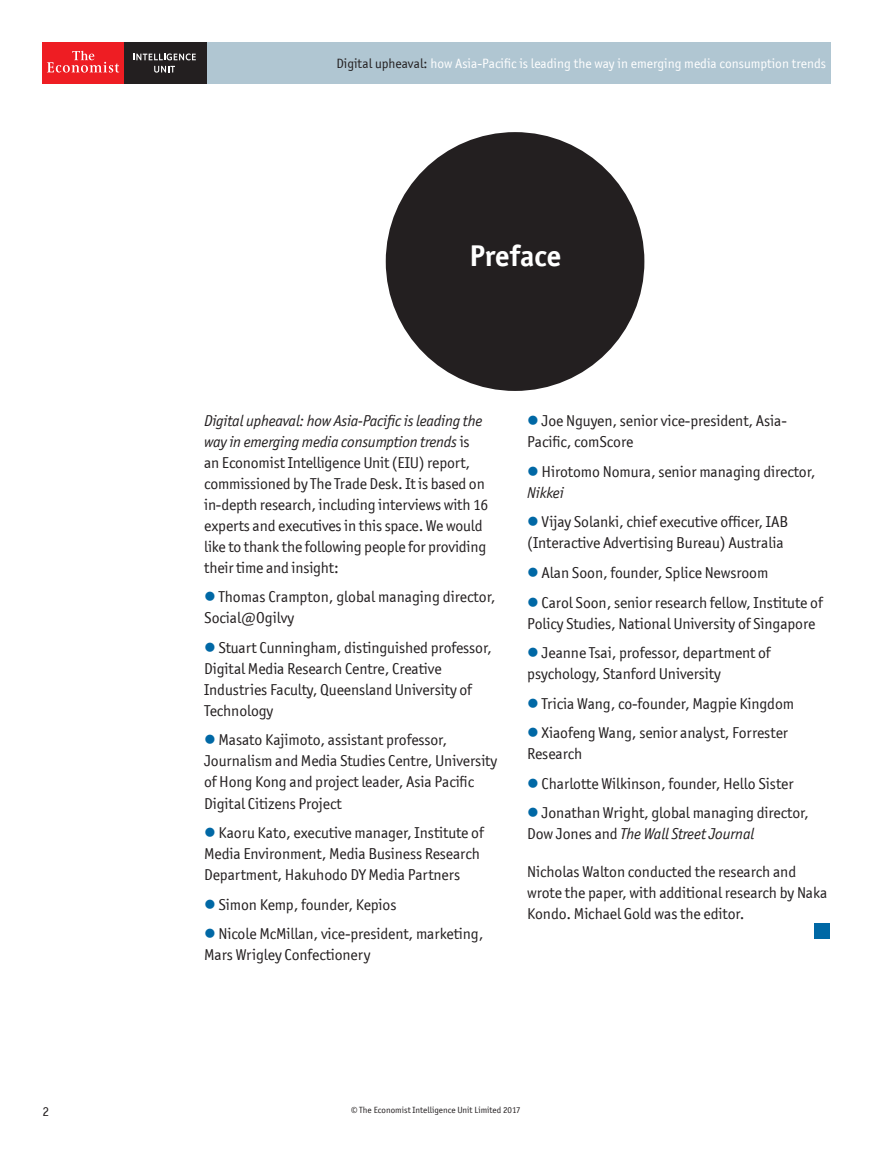
<style>
.page{position:relative;width:893px;height:1149px;background:#fff}
.page>*{position:absolute;margin:0;border:0;box-sizing:border-box;transform-origin:0 0}
.t1{font:700 30px "Officina San ITC";color:#fff}
.t2{font:15.75px/21px "Officina San ITC";letter-spacing:-.005em;color:#231f20}
.t3{font:13.5px "Officina San ITC";color:#fff}
.t4{font:13.5px "Officina San ITC";color:#231f20}
.t5{font:9px "Officina San ITC";color:#231f20}
.s1{color:#231f20}
.s2{font-style:italic}
.s3{color:#0068a5}
</style>
<div class="page">
<div style="left:43px;top:43px;width:787px;height:41px;background:#b0c6d2"></div>
<div style="left:42px;top:43px;width:82px;height:41px;background:#ee1d23"></div>
<svg style="left:47px;top:51px;width:72px;height:21px"></svg>
<div style="left:124px;top:43px;width:82px;height:41px;background:#231f20"></div>
<svg style="left:133px;top:53px;width:63px;height:7px"></svg>
<svg style="left:154px;top:66px;width:21px;height:7px"></svg>
<div style="left:386px;top:132px;width:258px;height:259px;background:#231f20;border-radius:50%"></div>
<div style="left:814px;top:923px;width:15px;height:15px;background:#0068a5"></div>
<p class="t3" style="left:336px;top:56px;width:491px"><span class="s1">Digital upheaval:</span> how Asia-Pacific is leading the way in emerging media consumption trends</p>
<h1 class="t1" style="left:469px;top:237px;width:93px">Preface</h1>
<p class="t2" style="left:204px;top:410px;width:286px"><span class="s2">Digital upheaval: how Asia-Pacific is leading the way in emerging media consumption trends</span> is an Economist Intelligence Unit (EIU) report, commissioned by The Trade Desk. It is based on in-depth research, including interviews with 16 experts and executives in this space. We would like to thank the following people for providing their time and insight:</p>
<p class="t2" style="left:204px;top:586px;width:293px"><span class="s3">●</span> Thomas Crampton, global managing director,<br>Social@Ogilvy</p>
<p class="t2" style="left:204px;top:636px;width:289px"><span class="s3">●</span> Stuart Cunningham, distinguished professor, Digital Media Research Centre, Creative Industries Faculty, Queensland University of Technology</p>
<p class="t2" style="left:204px;top:729px;width:295px"><span class="s3">●</span> Masato Kajimoto, assistant professor, Journalism and Media Studies Centre, University of Hong Kong and project leader, Asia Pacific Digital Citizens Project</p>
<p class="t2" style="left:204px;top:821px;width:281px"><span class="s3">●</span> Kaoru Kato, executive manager, Institute of<br>Media Environment, Media Business Research<br>Department, Hakuhodo DY Media Partners</p>
<p class="t2" style="left:204px;top:893px;width:194px"><span class="s3">●</span> Simon Kemp, founder, Kepios</p>
<p class="t2" style="left:204px;top:922px;width:281px"><span class="s3">●</span> Nicole McMillan, vice-president, marketing,<br>Mars Wrigley Confectionery</p>
<p class="t2" style="left:527px;top:410px;width:261px"><span class="s3">●</span> Joe Nguyen, senior vice-president, Asia-<br>Pacific, comScore</p>
<p class="t2" style="left:527px;top:461px;width:290px"><span class="s3">●</span> Hirotomo Nomura, senior managing director,<br><span class="s2">Nikkei</span></p>
<p class="t2" style="left:527px;top:511px;width:262px"><span class="s3">●</span> Vijay Solanki, chief executive officer, IAB (Interactive Advertising Bureau) Australia</p>
<p class="t2" style="left:527px;top:562px;width:243px"><span class="s3">●</span> Alan Soon, founder, Splice Newsroom</p>
<p class="t2" style="left:527px;top:591px;width:297px"><span class="s3">●</span> Carol Soon, senior research fellow, Institute of<br>Policy Studies, National University of Singapore</p>
<p class="t2" style="left:527px;top:642px;width:245px"><span class="s3">●</span> Jeanne Tsai, professor, department of psychology, Stanford University</p>
<p class="t2" style="left:527px;top:692px;width:268px"><span class="s3">●</span> Tricia Wang, co-founder, Magpie Kingdom</p>
<p class="t2" style="left:527px;top:722px;width:262px"><span class="s3">●</span> Xiaofeng Wang, senior analyst, Forrester<br>Research</p>
<p class="t2" style="left:527px;top:772px;width:268px"><span class="s3">●</span> Charlotte Wilkinson, founder, Hello Sister</p>
<p class="t2" style="left:527px;top:802px;width:283px"><span class="s3">●</span> Jonathan Wright, global managing director,<br>Dow Jones and <span class="s2">The Wall Street Journal</span></p>
<p class="t2" style="left:527px;top:861px;width:302px">Nicholas Walton conducted the research and wrote the paper, with additional research by Naka<br>Kondo. Michael Gold was the editor.</p>
<p class="t4" style="left:43px;top:1103px;width:8px">2</p>
<p class="t5" style="left:351px;top:1104px;width:171px">© The Economist Intelligence Unit Limited 2017</p>
</div>
